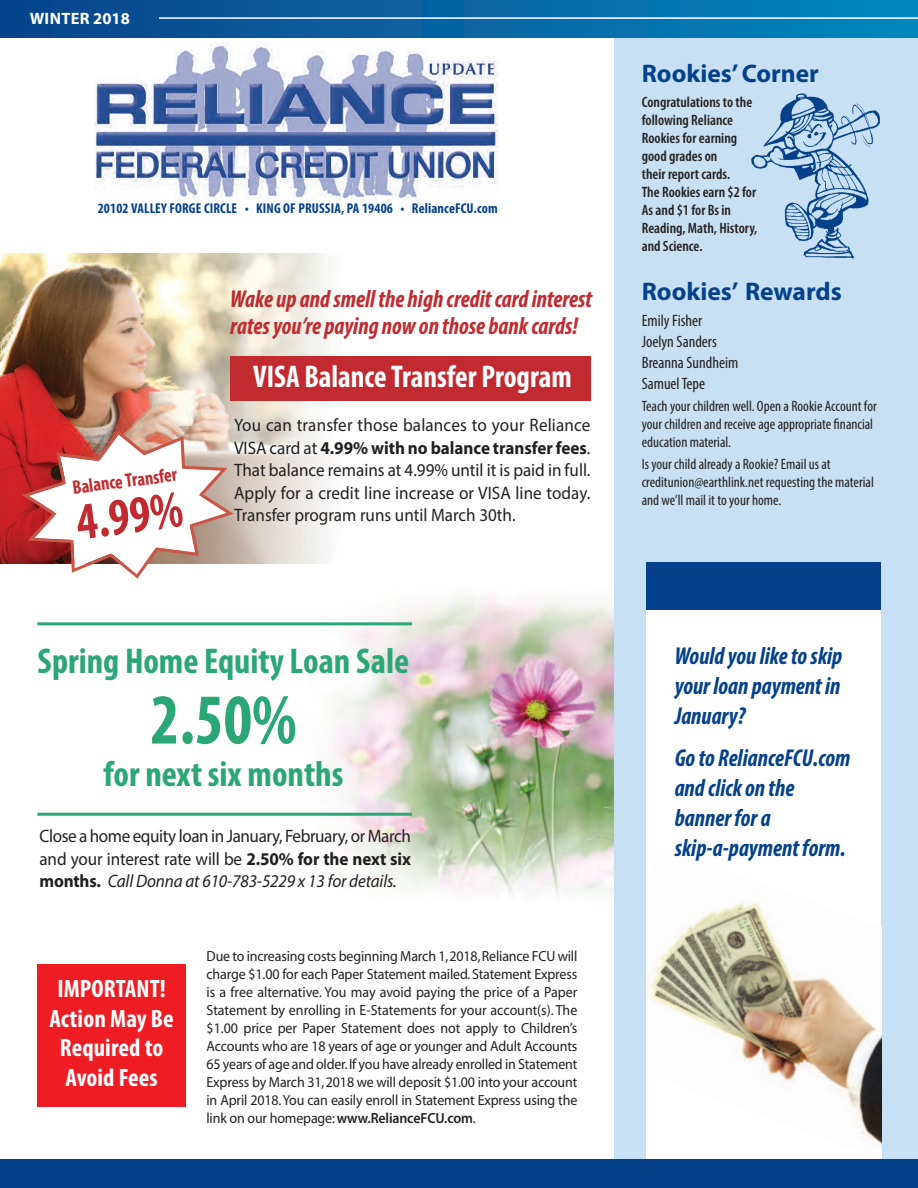
<style>
.page{position:relative;width:918px;height:1188px;background:#fff}
.page>*{position:absolute;margin:0;border:0;box-sizing:border-box;transform-origin:0 0}
.t1{font:700 condensed 72px "Myriad Pro";color:#2ba677;scale:.94 1}
.t2{font:700 condensed 52.65px "Myriad Pro";color:#c12a2e;scale:.94 1}
.t3{font:700 condensed 36px "Myriad Pro";color:#2ba677}
.t4{font:700 condensed 31.5px "Myriad Pro";color:#fff;scale:.95 1}
.t5{font:700 25.5px "Myriad Pro";color:#05418b}
.t6{font:700 condensed 25.2px/29.4px "Myriad Pro";letter-spacing:.005em;color:#fff;text-align:center}
.t7{font:italic 700 condensed 24.6px/30px "Myriad Pro";color:#05418b;text-align:justify;scale:.95 1}
.t8{font:italic 700 condensed 24.6px/27px "Myriad Pro";color:#c12a2e;scale:.95 1}
.t9{font:700 condensed 19.5px "Myriad Pro";color:#c12a2e;scale:.93 1}
.t10{font:18px/22.5px "Myriad Pro";color:#231f20;text-align:justify;scale:.95 1}
.t11{font:700 18px "Myriad";color:#231f20;scale:.95 1}
.t12{font:condensed 16.5px/21px "Myriad Pro";color:#231f20}
.t13{font:700 16.5px "Myriad Pro";letter-spacing:.02em;color:#fff}
.t14{font:condensed 15px/18px "Myriad Pro";color:#231f20}
.t15{font:600 condensed 15px/18px "Myriad Pro";color:#231f20}
.t16{font:14.7px/18px "Myriad";letter-spacing:-.01em;color:#231f20;text-align:justify;scale:.95 1}
.t17{font:700 condensed 14.25px "Myriad Pro";letter-spacing:.01em;color:#05418b}
.s1{font-family:"Myriad Pro";font-weight:400}
.s2{font-weight:700}
.s3{font-style:italic}
.s4{font-family:"Myriad Pro";font-weight:600}
</style>
<div class="page">
<img style="left:84px;top:563px;width:530px;height:335px">
<img style="left:83px;top:37px;width:460px;height:163px">
<div style="left:614px;top:0;width:304px;height:1188px;background:#c7e0f3"></div>
<div style="left:0;top:0;width:918px;height:37px;background:linear-gradient(to right,#0b428a,#0287bd)"></div>
<img style="left:751px;top:93px;width:129px;height:166px">
<hr style="left:159px;top:17px;width:759px;height:2px;background:#fff">
<img style="left:0;top:254px;width:491px;height:309px">
<div style="left:231px;top:356px;width:360px;height:44px;background:#c12a2e"></div>
<svg style="left:22px;top:430px;width:212px;height:149px"></svg>
<hr style="left:37px;top:622px;width:375px;height:3px;background:#2ba677">
<hr style="left:37px;top:813px;width:375px;height:3px;background:#2ba677">
<div style="left:647px;top:564px;width:234px;height:601px;background:#fff"></div>
<img style="left:647px;top:901px;width:234px;height:246px">
<div style="left:0;top:1160px;width:918px;height:28px;background:#05418b"></div>
<div style="left:647px;top:562px;width:234px;height:48px;background:#05418b"></div>
<div style="left:37px;top:964px;width:149px;height:142px;background:#ee1d23"></div>
<p class="t13" style="left:30px;top:12px;width:102px">WINTER 2018</p>
<p class="t17" style="left:98px;top:203px;width:402px">20102 VALLEY FORGE CIRCLE • KING OF PRUSSIA, PA 19406 • RelianceFCU.com</p>
<h3 class="t9" style="left:72px;top:480px;width:115px;rotate:-7deg">Balance Transfer</h3>
<h2 class="t2" style="left:74px;top:503px;width:115px;rotate:-7deg">4.99%</h2>
<h3 class="t8" style="left:230px;top:288px;width:382px">Wake up and smell the high creditcard interest ratesyou’re paying nowon those bankcards!</h3>
<h3 class="t4" style="left:253px;top:366px;width:337px">VISA Balance Transfer Program</h3>
<p class="t10" style="left:234px;top:416px;width:377px">You can transfer those balances to your Reliance</p>
<p class="t11" style="left:234px;top:441px;width:377px"><span class="s1">VISA card at</span> 4.99% with no balance transfer fees<span class="s1">.</span></p>
<p class="t10" style="left:234px;top:461px;width:377px">That balance remains at 4.99% until it is paid in full.<br>Apply for a credit line increase or VISA line today.<br>Transfer program runs until March 30th.</p>
<h3 class="t3" style="left:38px;top:648px;width:373px">Spring Home Equity Loan Sale</h3>
<h1 class="t1" style="left:151px;top:694px;width:157px">2.50%</h1>
<h3 class="t3" style="left:104px;top:761px;width:241px">for next six months</h3>
<p class="t10" style="left:40px;top:827px;width:392px">Close a home equity loan in January, February, or March and your interest rate will be <span class="s2">2.50% for the next six months.</span> <span class="s3">Call Donna at 610-783-5229 x 13 for details.</span></p>
<h3 class="t6" style="left:49px;top:976px;width:126px">IMPORTANT!<br>Action May Be<br>Required to<br>Avoid Fees</h3>
<p class="t16" style="left:207px;top:948px;width:392px">Due to increasing costs beginning March 1,2018,Reliance FCU will charge $1.00 for each Paper Statement mailed. Statement Express is a free alternative. You may avoid paying the price of a Paper Statement by enrolling in E-Statements for your account(s). The $1.00 price per Paper Statement does not apply to Children’s Accounts who are 18 years of age or younger and Adult Accounts 65 years of age and older.If you have already enrolled in Statement Express by March 31,2018 we will deposit $1.00 into your account in April 2018.You can easily enroll in Statement Express using the link on our homepage:<span class="s4">www.RelianceFCU.com</span>.</p>
<h3 class="t5" style="left:642px;top:64px;width:179px">Rookies’Corner</h3>
<p class="t15" style="left:642px;top:94px;width:117px">Congratulations to the following Reliance<br>Rookies for earning good grades on<br>their report cards.<br>The Rookies earn $2 for<br>As and $1 for Bs in<br>Reading, Math, History, and Science.</p>
<h3 class="t5" style="left:642px;top:282px;width:202px">Rookies’ Rewards</h3>
<p class="t12" style="left:642px;top:311px;width:98px">Emily Fisher<br>Joelyn Sanders<br>Breanna Sundheim<br>SamuelTepe</p>
<p class="t14" style="left:642px;top:398px;width:237px">Teach your children well. Open a Rookie Account for your children and receive age appropriate financial education material.</p>
<p class="t14" style="left:642px;top:457px;width:234px">Is your child already a Rookie? Email us at creditunion@earthlink.net requesting the material and we’ll mail it to your home.</p>
<h3 class="t7" style="left:675px;top:643px;width:178px">Would you liketo skip yourloan payment in January?</h3>
<h3 class="t7" style="left:675px;top:745px;width:186px;text-align:left">Go to RelianceFCU.com and click on the bannerfor a skip-a-payment form.</h3>
</div>
